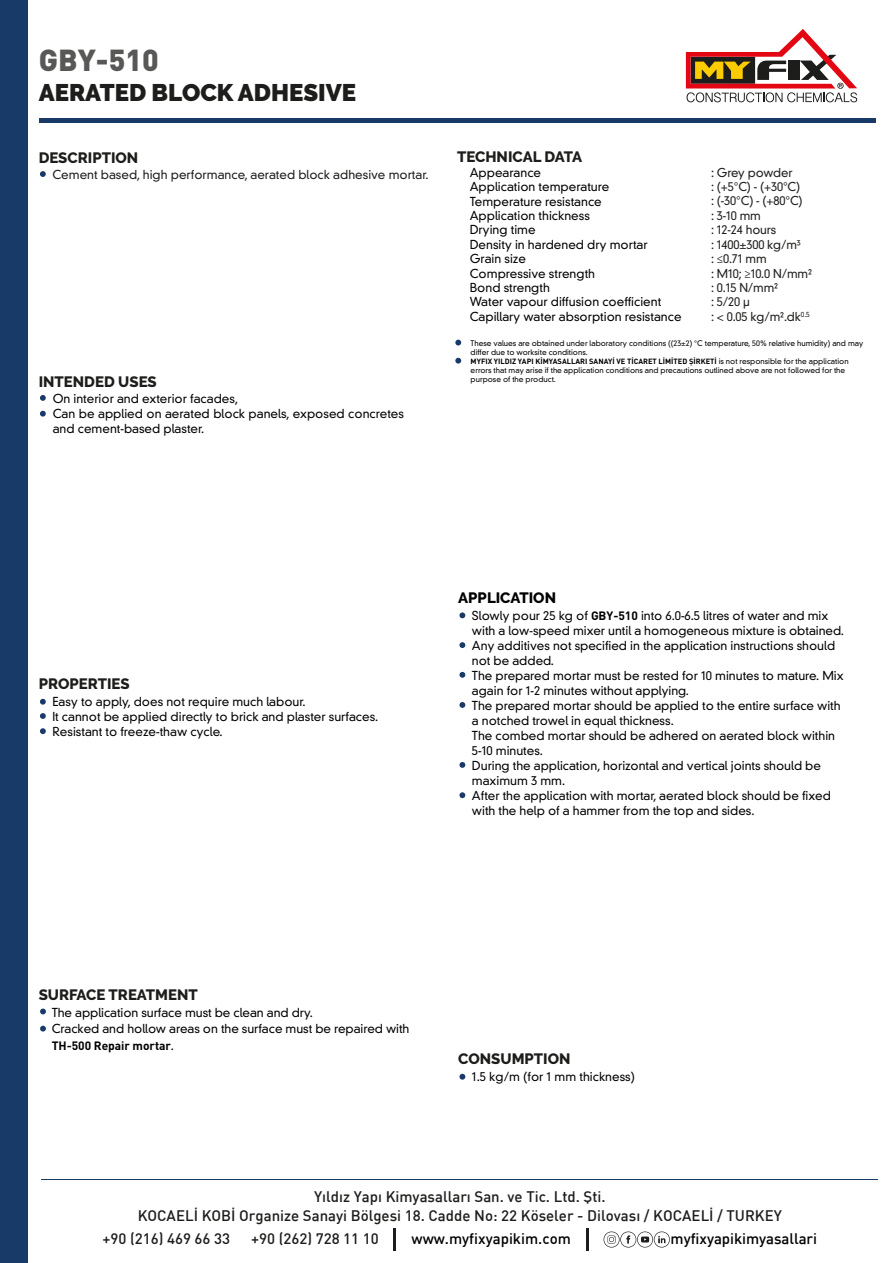
<style>
.page{position:relative;width:893px;height:1263px;background:#fff}
.page>*{position:absolute;margin:0;border:0;box-sizing:border-box;transform-origin:0 0}
.t1{font:900 30px "DIN Pro";color:#585857}
.t2{font:900 24px "Raleway";color:#1d1d1b}
.t3{font:500 15px/19.5px "DI Nbek";color:#1d1d1b;text-align:center}
.t4{font:800 15px "Raleway";color:#1d1d1b}
.t5{font:500 15px "DI Nbek";letter-spacing:-.005em;color:#000}
.t6{font:500 15px "DIN Pro";color:#1d1d1b}
.t7{font:800 15px "Raleway";color:#000101}
.t8{font:300 12px/15px "DIN Grotesk Std";color:#010101}
.t9{font:300 12px/14.4px "DIN Grotesk Std";color:#000101}
.t10{font:300 12px "DIN Grotesk Std";color:#1d1d1b}
.t11{font:700 12px "DIN Pro";letter-spacing:-.005em;color:#010101}
.t12{font:300 11.85px/14.4px "DIN Grotesk Std";letter-spacing:-.01em;color:#1d1d1b}
.t13{font:300 7.5px/9px "DIN Grotesk Std";color:#010101}
.t14{font:700 7.5px "DIN Pro";color:#010101}
.s1{font-family:"DIN Grotesk Std";font-weight:300}
.s2{font-family:"DIN Pro";font-weight:700}
</style>
<div class="page">
<hr style="left:394px;top:1228px;width:2px;height:22px;background:#1d1d1b">
<hr style="left:586px;top:1228px;width:2px;height:22px;background:#1d1d1b">
<svg style="left:604px;top:1231px;width:66px;height:16px"></svg>
<div style="left:0;top:0;width:28px;height:1263px;background:#183a68"></div>
<svg style="left:40px;top:171px;width:6px;height:6px"></svg>
<svg style="left:40px;top:395px;width:6px;height:6px"></svg>
<svg style="left:40px;top:411px;width:6px;height:6px"></svg>
<svg style="left:40px;top:699px;width:6px;height:6px"></svg>
<svg style="left:40px;top:728px;width:6px;height:6px"></svg>
<svg style="left:40px;top:713px;width:6px;height:6px"></svg>
<svg style="left:459px;top:612px;width:6px;height:6px"></svg>
<svg style="left:455px;top:340px;width:6px;height:5px"></svg>
<svg style="left:455px;top:358px;width:6px;height:6px"></svg>
<svg style="left:459px;top:672px;width:6px;height:6px"></svg>
<svg style="left:459px;top:642px;width:6px;height:6px"></svg>
<svg style="left:459px;top:702px;width:6px;height:6px"></svg>
<svg style="left:459px;top:762px;width:6px;height:6px"></svg>
<svg style="left:459px;top:792px;width:6px;height:6px"></svg>
<hr style="left:42px;top:1179px;width:836px;height:1px;background:#183a68">
<hr style="left:39px;top:119px;width:836px;height:4px;background:#183a68">
<svg style="left:459px;top:1074px;width:6px;height:6px"></svg>
<svg style="left:40px;top:1008px;width:6px;height:6px"></svg>
<svg style="left:40px;top:1026px;width:6px;height:5px"></svg>
<svg style="left:686px;top:29px;width:171px;height:73px"></svg>
<h1 class="t1" style="left:39px;top:40px;width:121px">GBY-510</h1>
<h2 class="t2" style="left:39px;top:78px;width:319px">AERATED BLOCK ADHESIVE</h2>
<p class="t4" style="left:39px;top:149px;width:101px">DESCRIPTION</p>
<p class="t4" style="left:457px;top:148px;width:127px">TECHNICAL DATA</p>
<p class="t10" style="left:52px;top:167px;width:378px">Cement based, high performance, aerated block adhesive mortar.</p>
<p class="t4" style="left:39px;top:373px;width:119px">INTENDED USES</p>
<p class="t8" style="left:53px;top:391px;width:353px">On interior and exterior facades,<br>Can be applied on aerated block panels, exposed concretes and cement-based plaster.</p>
<p class="t9" style="left:470px;top:165px;width:213px">Appearance<br>Application temperature<br>Temperature resistance<br>Application thickness<br>Drying time<br>Density in hardened dry mortar<br>Grain size<br>Compressive strength<br>Bond strength<br>Water vapour diffusion coefficient<br>Capillary water absorption resistance</p>
<p class="t12" style="left:711px;top:165px;width:102px">: Grey powder<br>: (+5°C) - (+30°C)<br>: (-30°C) - (+80°C)<br>: 3-10 mm<br>: 12-24 hours<br>: 1400±300 kg/m³<br>: ≤0.71 mm<br>: M10; ≥10.0 N/mm² : 0.15 N/mm²<br>: 5/20 µ<br>: &lt; 0.05 kg/m².dk<sup>0.5</sup></p>
<p class="t13" style="left:471px;top:339px;width:394px">These values are obtained under laboratory conditions ((23±2) °C temperature, 50% relative humidity) and may differ due to worksite conditions.</p>
<p class="t14" style="left:471px;top:356px;width:380px">MYFIX YILDIZ YAPI KİMYASALLARI SANAYİ VE TİCARET LİMİTED ŞİRKETİ <span class="s1">is not responsible for the application</span></p>
<p class="t13" style="left:471px;top:366px;width:376px">errors that may arise if the application conditions and precautions outlined above are not followed for the purpose of the product.</p>
<p class="t4" style="left:39px;top:675px;width:92px">PROPERTIES</p>
<p class="t8" style="left:52px;top:694px;width:327px">Easy to apply, does not require much labour.<br>It cannot be applied directly to brick and plaster surfaces.<br>Resistant to freeze-thaw cycle.</p>
<p class="t7" style="left:458px;top:589px;width:99px">APPLICATION</p>
<p class="t8" style="left:472px;top:608px;width:374px">Slowly pour 25 kg of <span class="s2">GBY-510</span> into 6.0-6.5 litres of water and mix with a low-speed mixer until a homogeneous mixture is obtained.<br>Any additives not specified in the application instructions should not be added.<br>The prepared mortar must be rested for 10 minutes to mature. Mix again for 1-2 minutes without applying.<br>The prepared mortar should be applied to the entire surface with a notched trowel in equal thickness.<br>The combed mortar should be adhered on aerated block within 5-10 minutes.<br>During the application, horizontal and vertical joints should be maximum 3 mm.<br>After the application with mortar, aerated block should be fixed with the help of a hammer from the top and sides.</p>
<p class="t4" style="left:39px;top:986px;width:161px">SURFACE TREATMENT</p>
<p class="t8" style="left:52px;top:1004px;width:359px;line-height:16.5px">The application surface must be clean and dry.<br>Cracked and hollow areas on the surface must be repaired with</p>
<p class="t11" style="left:52px;top:1037px;width:124px">TH-500 Repair mortar<span class="s1">.</span></p>
<p class="t4" style="left:458px;top:1050px;width:114px">CONSUMPTION</p>
<p class="t8" style="left:472px;top:1070px;width:165px">1.5 kg/m (for 1 mm thickness)</p>
<p class="t3" style="left:138px;top:1186px;width:646px">Yıldız Yapı Kimyasalları San. ve Tic. Ltd. Şti.<br>KOCAELİ KOBİ Organize Sanayi Bölgesi 18. Cadde No: 22 Köseler - Dilovası / KOCAELİ / TURKEY</p>
<p class="t6" style="left:103px;top:1228px;width:129px">+90 (216) 469 66 33</p>
<p class="t6" style="left:251px;top:1228px;width:129px">+90 (262) 728 11 10</p>
<p class="t5" style="left:412px;top:1229px;width:161px">www.myfixyapikim.com</p>
<p class="t5" style="left:671px;top:1229px;width:148px">myfixyapikimyasallari</p>
</div>
